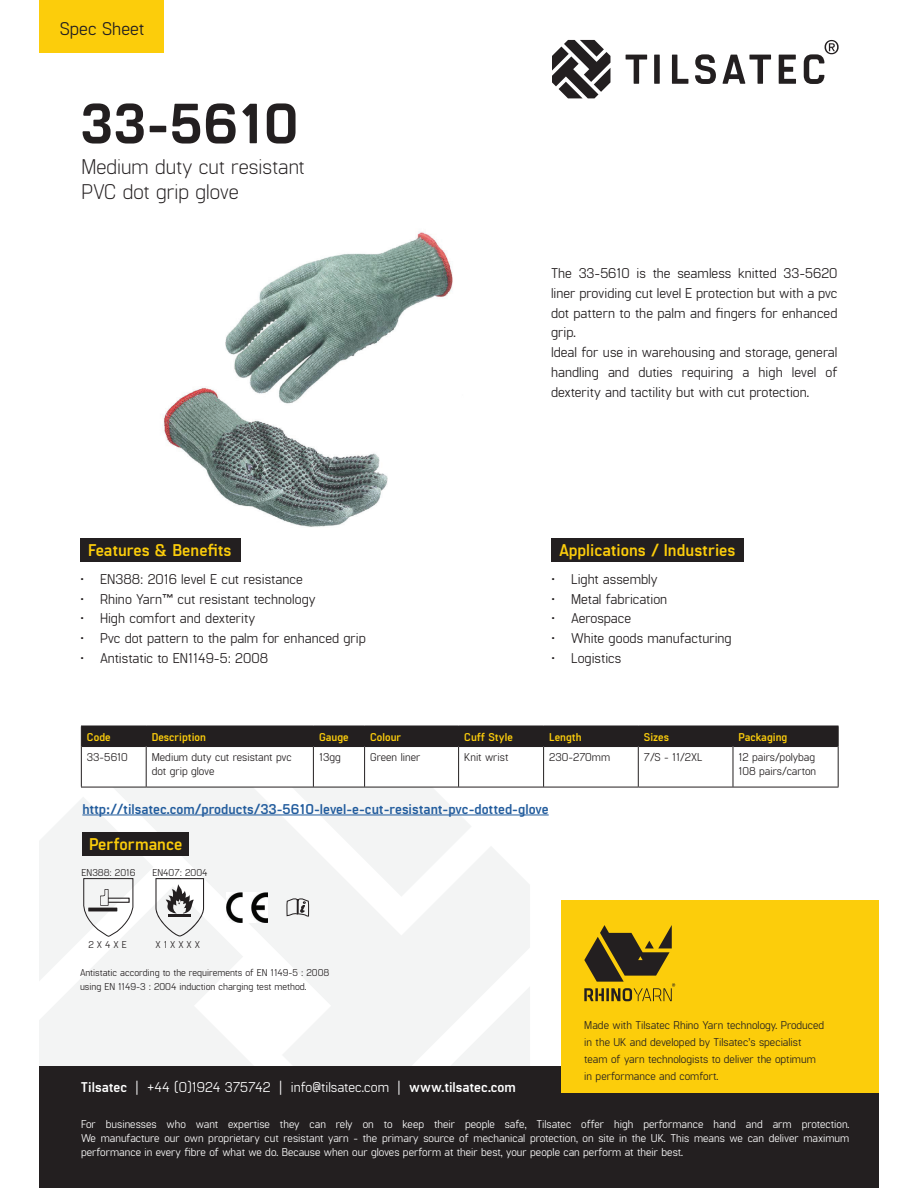
<style>
.page{position:relative;width:918px;height:1188px;background:#fff}
.page>*{position:absolute;margin:0;border:0;box-sizing:border-box;transform-origin:0 0}
.t1{font:800 56.4px "Manifold CF";color:#231f20}
.t2{font:300 21.15px/25.3px "Manifold CF";color:#231f20}
.t3{font:18.3px "Manifold CF";color:#231f20}
.t4{font:700 16.95px "Manifold CF";color:#fccd0b}
.t5{font:14.1px/19.8px "Manifold CF";color:#231f20}
.t6{font:700 14.1px "Manifold CF";color:#225c9d}
.t7{font:14.1px "Manifold CF";color:#fff}
.t8{font:11.25px/13.5px "Manifold CF";color:#fff;text-align:justify}
.t9{font:11.25px/17px "Manifold CF";color:#231f20}
.t10{font:700 11.25px "Manifold CF";color:#fccd0b}
.t11{font:9.9px/14.1px "Manifold CF";color:#231f20}
.s1{font-weight:700}
</style>
<div class="page">
<div style="left:80px;top:538px;width:160px;height:24px;background:#231f20"></div>
<div style="left:551px;top:538px;width:193px;height:24px;background:#231f20"></div>
<div style="left:39px;top:0;width:125px;height:53px;background:#fccd0b"></div>
<div style="left:39px;top:1066px;width:840px;height:122px;background:#231f20"></div>
<div style="left:562px;top:901px;width:317px;height:192px;background:#fccd0b"></div>
<img style="left:163px;top:232px;width:290px;height:295px">
<svg style="left:626px;top:55px;width:21px;height:29px"></svg>
<div style="left:654px;top:55px;width:6px;height:29px;background:#231f20"></div>
<svg style="left:695px;top:54px;width:21px;height:30px"></svg>
<svg style="left:779px;top:55px;width:17px;height:29px"></svg>
<svg style="left:672px;top:55px;width:16px;height:29px"></svg>
<svg style="left:722px;top:55px;width:49px;height:29px"></svg>
<svg style="left:552px;top:40px;width:58px;height:58px"></svg>
<svg style="left:804px;top:40px;width:35px;height:44px"></svg>
<svg style="left:39px;top:726px;width:800px;height:367px"></svg>
<hr style="left:82px;top:815px;width:467px;height:1px;background:#225c9d">
<p class="t3" style="left:60px;top:22px;width:86px">Spec Sheet</p>
<h1 class="t1" style="left:80px;top:98px;width:220px">33-5610</h1>
<h2 class="t2" style="left:82px;top:155px;width:225px">Medium duty cut resistant<br>PVC dot grip glove</h2>
<p class="t4" style="left:88px;top:544px;width:145px">Features &amp; Benefits</p>
<p class="t5" style="left:80px;top:570px;width:224px">• EN388: 2016 level E cut resistance</p>
<p class="t5" style="left:80px;top:590px;width:237px">• Rhino Yarn™ cut resistant technology</p>
<p class="t5" style="left:80px;top:610px;width:177px">• High comfort and dexterity</p>
<p class="t5" style="left:80px;top:629px;width:287px">• Pvc dot pattern to the palm for enhanced grip</p>
<p class="t5" style="left:80px;top:649px;width:190px">• Antistatic to EN1149-5: 2008</p>
<p class="t5" style="left:551px;top:265px;width:288px">The 33-5610 is the seamless knitted 33-5620 liner providing cut level E protection but with a pvc dot pattern to the palm and fingers for enhanced grip.<br>Ideal for use in warehousing and storage, general handling and duties requiring a high level of dexterity and tactility but with cut protection.</p>
<p class="t4" style="left:559px;top:544px;width:178px">Applications / Industries</p>
<p class="t5" style="left:551px;top:570px;width:108px">• Light assembly</p>
<p class="t5" style="left:551px;top:590px;width:118px">• Metal fabrication</p>
<p class="t5" style="left:551px;top:610px;width:82px">• Aerospace</p>
<p class="t5" style="left:551px;top:629px;width:182px">• White goods manufacturing</p>
<p class="t5" style="left:551px;top:649px;width:72px">• Logistics</p>
<p class="t10" style="left:87px;top:733px;width:25px">Code</p>
<p class="t10" style="left:152px;top:733px;width:56px">Description</p>
<p class="t10" style="left:319px;top:733px;width:31px">Gauge</p>
<p class="t10" style="left:370px;top:733px;width:33px">Colour</p>
<p class="t10" style="left:464px;top:733px;width:50px">Cuff Style</p>
<p class="t10" style="left:549px;top:733px;width:34px">Length</p>
<p class="t10" style="left:644px;top:733px;width:27px">Sizes</p>
<p class="t10" style="left:739px;top:733px;width:50px">Packaging</p>
<p class="t9" style="left:87px;top:749px;width:42px">33-5610</p>
<p class="t9" style="left:152px;top:751px;width:141px;line-height:13.5px">Medium duty cut resistant pvc dot grip glove</p>
<p class="t9" style="left:319px;top:749px;width:23px">13gg</p>
<p class="t9" style="left:370px;top:749px;width:52px">Green liner</p>
<p class="t9" style="left:464px;top:749px;width:46px">Knit wrist</p>
<p class="t9" style="left:549px;top:749px;width:63px">230-270mm</p>
<p class="t9" style="left:644px;top:749px;width:60px">7/S - 11/2XL</p>
<p class="t9" style="left:739px;top:751px;width:79px;line-height:13.5px">12 pairs/polybag<br>108 pairs/carton</p>
<p class="t6" style="left:82px;top:803px;width:468px">http://tilsatec.com/products/33-5610-level-e-cut-resistant-pvc-dotted-glove</p>
<p class="t4" style="left:89px;top:838px;width:95px">Performance</p>
<p class="t11" style="left:82px;top:867px;width:55px">EN388: 2016</p>
<p class="t11" style="left:152px;top:867px;width:57px">EN407: 2004</p>
<p class="t11" style="left:89px;top:939px;width:40px">2 X 4 X E</p>
<p class="t11" style="left:155px;top:939px;width:46px">X 1 X X X X</p>
<p class="t11" style="left:80px;top:966px;width:251px">Antistatic according to the requirements of EN 1149-5 : 2008 using EN 1149-3 : 2004 induction charging test method.</p>
<p class="t9" style="left:584px;top:1017px;width:242px">Made with Tilsatec Rhino Yarn technology. Produced in the UK and developed by Tilsatec’s specialist team of yarn technologists to deliver the optimum in performance and comfort.</p>
<p class="t7" style="left:81px;top:1082px;width:437px"><span class="s1">Tilsatec</span> | +44 (0)1924 375742 | info@tilsatec.com | <span class="s1">www.tilsatec.com</span></p>
<p class="t8" style="left:81px;top:1119px;width:770px">For businesses who want expertise they can rely on to keep their people safe, Tilsatec offer high performance hand and arm protection.<br>We manufacture our own proprietary cut resistant yarn - the primary source of mechanical protection, on site in the UK. This means we can deliver maximum performance in every fibre of what we do. Because when our gloves perform at their best, your people can perform at their best.</p>
</div>
